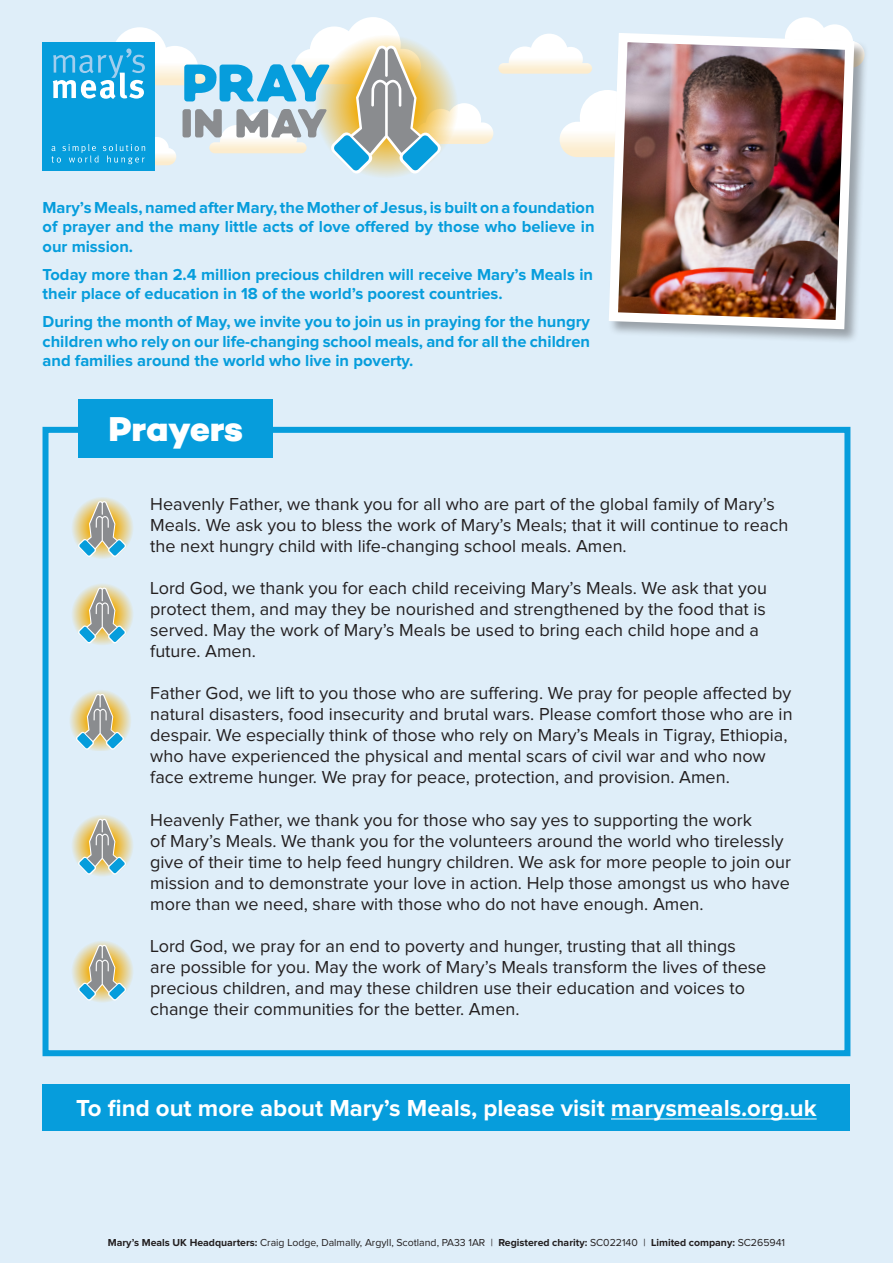
<style>
.page{position:relative;width:893px;height:1263px;background:#dfeef9}
.page>*{position:absolute;margin:0;border:0;box-sizing:border-box;transform-origin:0 0}
.t1{font:800 35.1px "Campton";letter-spacing:-.01em;color:#fff}
.t2{font:700 24px "Proxima Nova";color:#fff}
.t3{font:18px/21px "Proxima Nova";color:#231f20}
.t4{font:700 16.5px/19.5px "Proxima Nova";color:#069ddc;text-align:justify}
.t5{font:10.5px "Proxima Nova";color:#231f20}
.s1{font-weight:700}
</style>
<div class="page">
<svg style="left:788px;top:17px;width:57px;height:11px"></svg>
<div style="left:43px;top:427px;width:807px;height:629px;border:6px solid #069ddc"></div>
<div style="left:79px;top:400px;width:194px;height:58px;background:#069ddc"></div>
<div style="left:608px;top:32px;width:260px;height:311px;background:#231f20;opacity:.37"></div>
<img style="left:608px;top:28px;width:251px;height:306px">
<div style="left:43px;top:43px;width:112px;height:128px;background:#069ddc"></div>
<svg style="left:51px;top:17px;width:635px;height:157px"></svg>
<svg style="left:70px;top:496px;width:64px;height:63px"></svg>
<svg style="left:78px;top:501px;width:48px;height:56px;background:#babea5"></svg>
<svg style="left:70px;top:582px;width:64px;height:64px"></svg>
<svg style="left:78px;top:588px;width:48px;height:55px;background:#b9bea4"></svg>
<svg style="left:70px;top:690px;width:61px;height:61px"></svg>
<svg style="left:70px;top:813px;width:64px;height:64px"></svg>
<svg style="left:78px;top:819px;width:48px;height:56px;background:#babea6"></svg>
<svg style="left:70px;top:939px;width:64px;height:64px"></svg>
<svg style="left:78px;top:945px;width:48px;height:55px;background:#b9bea4"></svg>
<div style="left:43px;top:1084px;width:807px;height:47px;background:#069ddc"></div>
<hr style="left:611px;top:1119px;width:206px;height:1px;background:#fff">
<p class="t4" style="left:43px;top:198px;width:554px">Mary’s Meals, named after Mary, the Mother of Jesus, is built on a foundation of prayer and the many little acts of love offered by those who believe in our mission.</p>
<p class="t4" style="left:43px;top:265px;width:552px">Today more than 2.4 million precious children will receive Mary’s Meals in their place of education in 18 of the world’s poorest countries.</p>
<p class="t4" style="left:43px;top:313px;width:549px">During the month of May, we invite you to join us in praying for the hungry children who rely on our life-changing school meals, and for all the children and families around the world who live in poverty.</p>
<p class="t1" style="left:109px;top:406px;width:136px">Prayers</p>
<p class="t3" style="left:150px;top:494px;width:639px">Heavenly Father, we thank you for all who are part of the global family of Mary’s<br>Meals. We ask you to bless the work of Mary’s Meals; that it will continue to reach the next hungry child with life-changing school meals. Amen.</p>
<p class="t3" style="left:150px;top:578px;width:618px">Lord God, we thank you for each child receiving Mary’s Meals. We ask that you protect them, and may they be nourished and strengthened by the food that is served. May the work of Mary’s Meals be used to bring each child hope and a future. Amen.</p>
<p class="t3" style="left:150px;top:684px;width:644px">Father God, we lift to you those who are suffering. We pray for people affected by natural disasters, food insecurity and brutal wars. Please comfort those who are in despair. We especially think of those who rely on Mary’s Meals in Tigray, Ethiopia, who have experienced the physical and mental scars of civil war and who now face extreme hunger. We pray for peace, protection, and provision. Amen.</p>
<p class="t3" style="left:150px;top:810px;width:642px">Heavenly Father, we thank you for those who say yes to supporting the work<br>of Mary’s Meals. We thank you for the volunteers around the world who tirelessly give of their time to help feed hungry children. We ask for more people to join our mission and to demonstrate your love in action. Help those amongst us who have more than we need, share with those who do not have enough. Amen.</p>
<p class="t3" style="left:150px;top:936px;width:618px">Lord God, we pray for an end to poverty and hunger, trusting that all things<br>are possible for you. May the work of Mary’s Meals transform the lives of these precious children, and may these children use their education and voices to change their communities for the better. Amen.</p>
<p class="t2" style="left:76px;top:1097px;width:742px">To find out more about Mary’s Meals, please visit marysmeals.org.uk</p>
<p class="t5" style="left:108px;top:1238px;width:679px"><span class="s1">Mary’s Meals UK Headquarters:</span> Craig Lodge, Dalmally, Argyll, Scotland, PA33 1AR | <span class="s1">Registered charity:</span> SC022140 | <span class="s1">Limited company:</span> SC265941</p>
</div>
